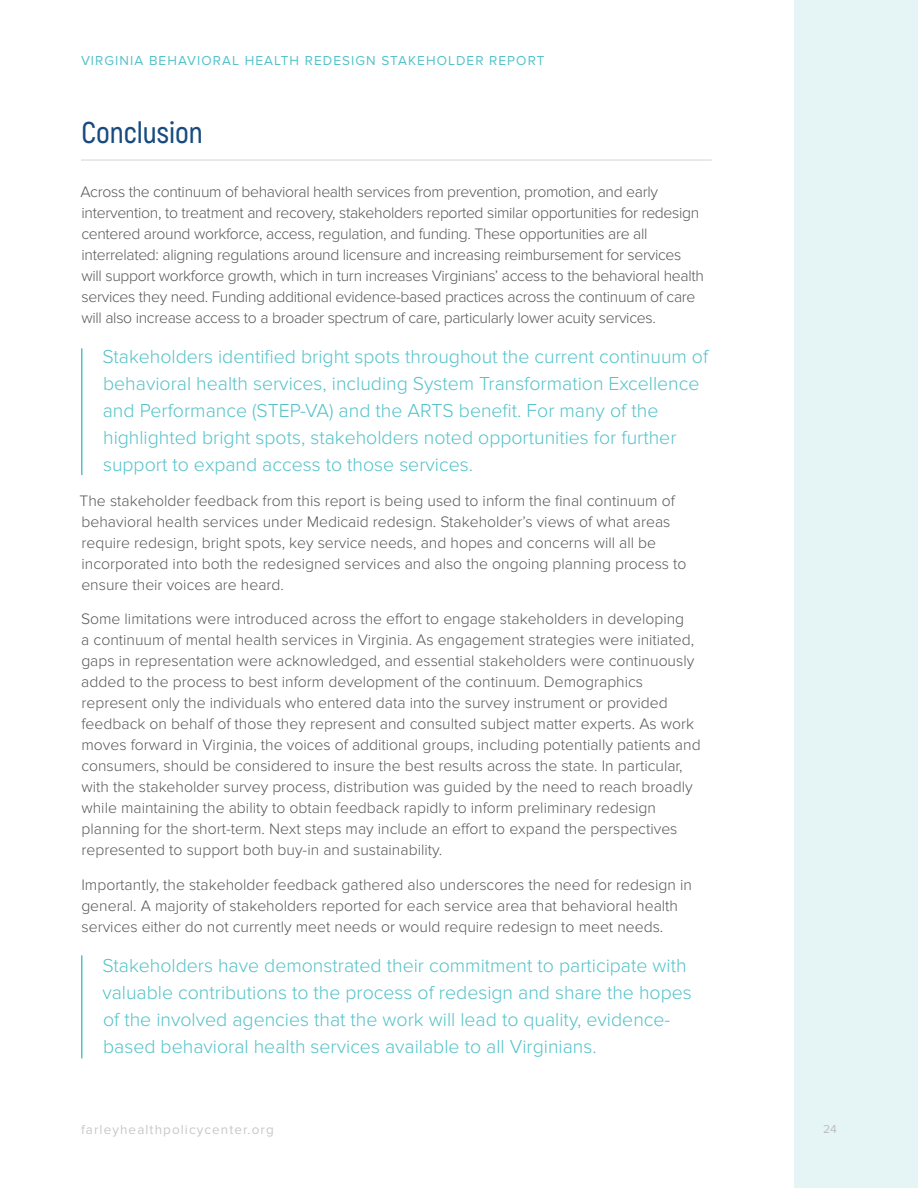
<style>
.page{position:relative;width:918px;height:1188px;background:#fff}
.page>*{position:absolute;margin:0;border:0;box-sizing:border-box;transform-origin:0 0}
.H2_Headings{font:600 30px "Akrobat";color:#174b7f}
.Callout{font:300 19.5px/27px "Proxima Nova";color:#54c2c8}
.COPY{font:300 15.75px/21px "Proxima Nova";color:#57585a}
.COPY-2{font:300 15.75px/21px "Proxima Nova";letter-spacing:-.02em;color:#57585a}
.t1{font:13.5px "Proxima Nova";letter-spacing:.08em;color:#54c2c8}
.t2{font:13.5px "Proxima Nova";letter-spacing:.08em;color:#c7c8ca}
.t3{font:12px "Proxima Nova";color:#bcbdc0}
</style>
<div class="page">
<div style="left:794px;top:0;width:124px;height:1188px;background:#e5f4f5"></div>
<hr style="left:81px;top:160px;width:631px;height:1px;background:#d2d3d2">
<hr style="left:81px;top:348px;width:1px;height:127px;background:#54c2c8">
<hr style="left:81px;top:955px;width:1px;height:103px;background:#54c2c8">
<p class="t1" style="left:81px;top:52px;width:465px">VIRGINIA BEHAVIORAL HEALTH REDESIGN STAKEHOLDER REPORT</p>
<p class="H2_Headings" style="left:82px;top:115px;width:123px">Conclusion</p>
<p class="COPY-2" style="left:80px;top:181px;width:625px">Across the continuum of behavioral health services from prevention, promotion, and early intervention, to treatment and recovery, stakeholders reported similar opportunities for redesign centered around workforce, access, regulation, and funding. These opportunities are all interrelated: aligning regulations around licensure and increasing reimbursement for services will support workforce growth, which in turn increases Virginians’ access to the behavioral health services they need. Funding additional evidence-based practices across the continuum of care will also increase access to a broader spectrum of care, particularly lower acuity services.</p>
<p class="Callout" style="left:103px;top:344px;width:607px">Stakeholders identified bright spots throughout the current continuum of behavioral health services, including System Transformation Excellence and Performance (STEP-VA) and the ARTS benefit. For many of the highlighted bright spots, stakeholders noted opportunities for further support to expand access to those services.</p>
<p class="COPY" style="left:80px;top:490px;width:608px">The stakeholder feedback from this report is being used to inform the final continuum of behavioral health services under Medicaid redesign. Stakeholder’s views of what areas require redesign, bright spots, key service needs, and hopes and concerns will all be incorporated into both the redesigned services and also the ongoing planning process to ensure their voices are heard.</p>
<p class="COPY" style="left:81px;top:609px;width:621px">Some limitations were introduced across the effort to engage stakeholders in developing<br>a continuum of mental health services in Virginia. As engagement strategies were initiated, gaps in representation were acknowledged, and essential stakeholders were continuously added to the process to best inform development of the continuum. Demographics represent only the individuals who entered data into the survey instrument or provided feedback on behalf of those they represent and consulted subject matter experts. As work moves forward in Virginia, the voices of additional groups, including potentially patients and consumers, should be considered to insure the best results across the state. In particular, with the stakeholder survey process, distribution was guided by the need to reach broadly while maintaining the ability to obtain feedback rapidly to inform preliminary redesign planning for the short-term. Next steps may include an effort to expand the perspectives represented to support both buy-in and sustainability.</p>
<p class="COPY" style="left:81px;top:874px;width:612px">Importantly, the stakeholder feedback gathered also underscores the need for redesign in general. A majority of stakeholders reported for each service area that behavioral health services either do not currently meet needs or would require redesign to meet needs.</p>
<p class="Callout" style="left:102px;top:953px;width:591px">Stakeholders have demonstrated their commitment to participate with valuable contributions to the process of redesign and share the hopes of the involved agencies that the work will lead to quality, evidence&shy;based behavioral health services available to all Virginians.</p>
<p class="t2" style="left:81px;top:1122px;width:194px">farleyhealthpolicycenter.org</p>
<p class="t3" style="left:823px;top:1122px;width:15px">24</p>
</div>
